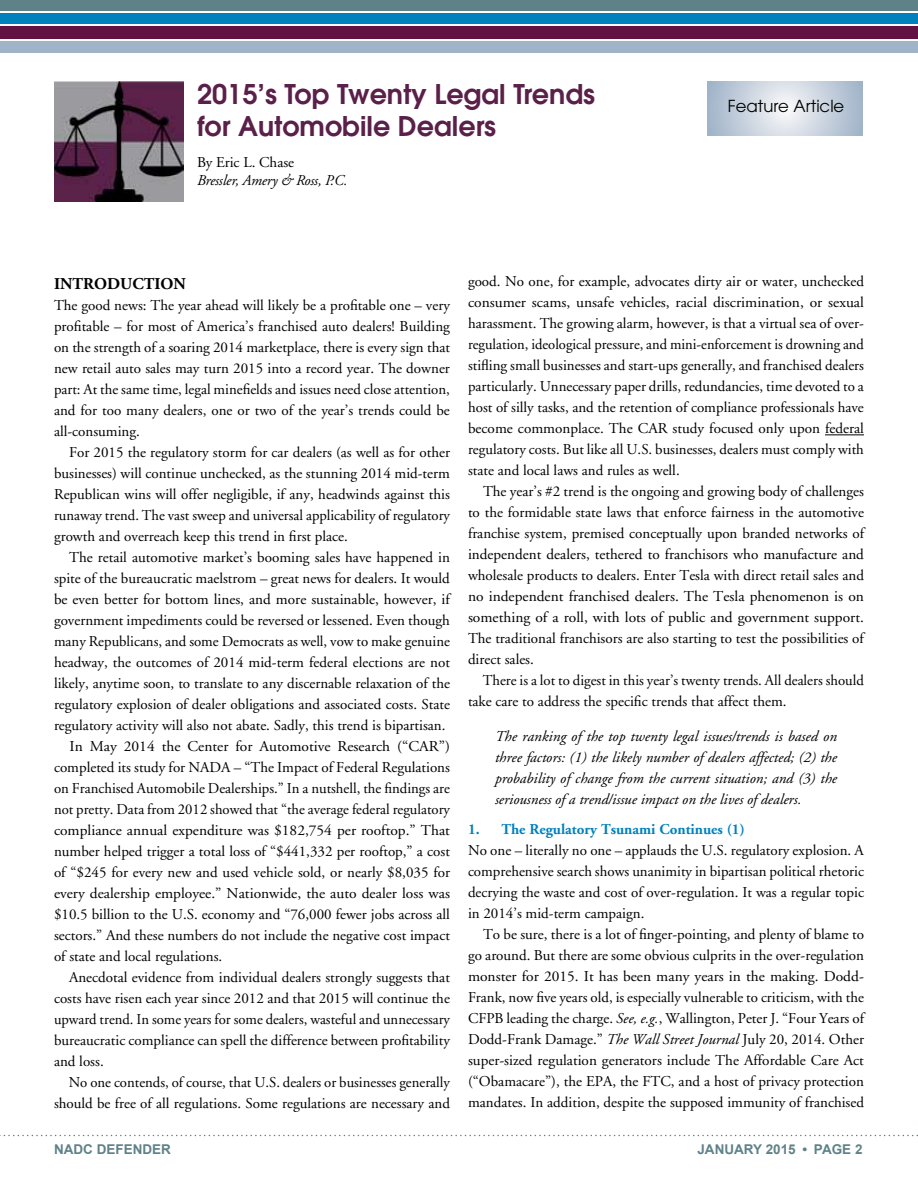
<style>
.page{position:relative;width:918px;height:1188px;background:#fff}
.page>*{position:absolute;margin:0;border:0;box-sizing:border-box;transform-origin:0 0}
.t1{font:600 27px/31.5px "Avant Garde";color:#5a2049}
.t2{font:16.5px "Avant Garde";color:#000}
.t3{font:700 16.5px "Adobe Garamond";color:#000}
.t4{font:15px/21px "Adobe Garamond";color:#000;text-align:justify}
.t5{font:italic 15px/21px "Adobe Garamond";color:#000}
.t6{font:700 15px "Adobe Garamond";color:#0081be}
.t7{font:700 13.5px "Arial";color:#5f8289}
.s1{font-family:"Adobe Garamond Pro";font-style:normal}
.s2{font-style:normal}
.s3{font-style:italic}
</style>
<div class="page">
<svg style="left:0;top:1135px;width:918px;height:1px"></svg>
<div style="left:0;top:25px;width:918px;height:14px;background:#611242"></div>
<div style="left:0;top:12px;width:918px;height:13px;background:#0081be"></div>
<div style="left:0;top:0;width:918px;height:11px;background:#5f8289"></div>
<hr style="left:0;top:25px;width:918px;height:1px;background:#fff">
<div style="left:0;top:40px;width:918px;height:13px;background:#a0b4c9"></div>
<svg style="left:707px;top:81px;width:156px;height:55px;background:#c8d2de"></svg>
<hr style="left:825px;top:434px;width:39px;height:1px;background:#000">
<img style="left:54px;top:81px;width:130px;height:120px">
<h1 class="t1" style="left:197px;top:78px;width:400px">2015’s Top Twenty Legal Trends for Automobile Dealers</h1>
<p class="t5" style="left:197px;top:154px;width:152px;line-height:18px"><span class="s1">By</span> <span class="s2">Eric L. Chase<br></span>Bressler, Amery &amp; Ross, P.C.</p>
<p class="t2" style="left:728px;top:96px;width:118px">Feature Article</p>
<p class="t3" style="left:54px;top:275px;width:133px">INTRODUCTION</p>
<p class="t4" style="left:54px;top:295px;width:398px">The good news: The year ahead will likely be a profitable one – very profitable – for most of America’s franchised auto dealers! Building on the strength of a soaring 2014 marketplace, there is every sign that new retail auto sales may turn 2015 into a record year. The downer part: At the same time, legal minefields and issues need close attention, and for too many dealers, one or two of the year’s trends could be all-consuming.</p>
<p class="t4" style="left:54px;top:442px;width:398px;text-indent:15px">For 2015 the regulatory storm for car dealers (as well as for other businesses) will continue unchecked, as the stunning 2014 mid-term Republican wins will offer negligible, if any, headwinds against this runaway trend. The vast sweep and universal applicability of regulatory growth and overreach keep this trend in first place.</p>
<p class="t4" style="left:69px;top:547px;width:382px">The retail automotive market’s booming sales have happened in</p>
<p class="t4" style="left:54px;top:568px;width:397px">spite of the bureaucratic maelstrom – great news for dealers. It would</p>
<p class="t4" style="left:54px;top:589px;width:397px">be even better for bottom lines, and more sustainable, however, if</p>
<p class="t4" style="left:54px;top:610px;width:397px">government impediments could be reversed or lessened. Even though</p>
<p class="t4" style="left:54px;top:631px;width:397px">many Republicans, and some Democrats as well, vow to make genuine</p>
<p class="t4" style="left:54px;top:652px;width:397px">headway, the outcomes of 2014 mid-term federal elections are not</p>
<p class="t4" style="left:54px;top:673px;width:398px">likely, anytime soon, to translate to any discernable relaxation of the</p>
<p class="t4" style="left:54px;top:694px;width:397px">regulatory explosion of dealer obligations and associated costs. State</p>
<p class="t4" style="left:54px;top:715px;width:393px">regulatory activity will also not abate. Sadly, this trend is bipartisan.</p>
<p class="t4" style="left:69px;top:736px;width:382px">In May 2014 the Center for Automotive Research (“CAR”)</p>
<p class="t4" style="left:54px;top:757px;width:398px">completed its study for NADA – “The Impact of Federal Regulations</p>
<p class="t4" style="left:54px;top:778px;width:397px">on Franchised Automobile Dealerships.” In a nutshell, the findings are</p>
<p class="t4" style="left:54px;top:799px;width:398px">not pretty. Data from 2012 showed that “the average federal regulatory</p>
<p class="t4" style="left:54px;top:820px;width:397px">compliance annual expenditure was $182,754 per rooftop.” That</p>
<p class="t4" style="left:54px;top:841px;width:397px">number helped trigger a total loss of “$441,332 per rooftop,” a cost</p>
<p class="t4" style="left:54px;top:862px;width:398px">of “$245 for every new and used vehicle sold, or nearly $8,035 for</p>
<p class="t4" style="left:54px;top:883px;width:397px">every dealership employee.” Nationwide, the auto dealer loss was</p>
<p class="t4" style="left:54px;top:904px;width:397px">$10.5 billion to the U.S. economy and “76,000 fewer jobs across all</p>
<p class="t4" style="left:54px;top:925px;width:397px">sectors.” And these numbers do not include the negative cost impact</p>
<p class="t4" style="left:54px;top:946px;width:170px">of state and local regulations.</p>
<p class="t4" style="left:69px;top:967px;width:382px">Anecdotal evidence from individual dealers strongly suggests that</p>
<p class="t4" style="left:54px;top:988px;width:397px">costs have risen each year since 2012 and that 2015 will continue the</p>
<p class="t4" style="left:54px;top:1009px;width:398px">upward trend. In some years for some dealers, wasteful and unnecessary</p>
<p class="t4" style="left:54px;top:1030px;width:398px">bureaucratic compliance can spell the difference between profitability</p>
<p class="t4" style="left:54px;top:1051px;width:51px">and loss.</p>
<p class="t4" style="left:69px;top:1072px;width:383px">No one contends, of course, that U.S. dealers or businesses generally</p>
<p class="t4" style="left:54px;top:1093px;width:398px">should be free of all regulations. Some regulations are necessary and</p>
<p class="t4" style="left:468px;top:271px;width:398px">good. No one, for example, advocates dirty air or water, unchecked consumer scams, unsafe vehicles, racial discrimination, or sexual harassment. The growing alarm, however, is that a virtual sea of over&shy;regulation, ideological pressure, and mini-enforcement is drowning and stifling small businesses and start-ups generally, and franchised dealers particularly. Unnecessary paper drills, redundancies, time devoted to a host of silly tasks, and the retention of compliance professionals have become commonplace. The CAR study focused only upon federal regulatory costs. But like all U.S. businesses, dealers must comply with state and local laws and rules as well.</p>
<p class="t4" style="left:468px;top:482px;width:398px;text-indent:15px">The year’s #2 trend is the ongoing and growing body of challenges to the formidable state laws that enforce fairness in the automotive franchise system, premised conceptually upon branded networks of independent dealers, tethered to franchisors who manufacture and wholesale products to dealers. Enter Tesla with direct retail sales and no independent franchised dealers. The Tesla phenomenon is on something of a roll, with lots of public and government support.<br>The traditional franchisors are also starting to test the possibilities of direct sales.</p>
<p class="t4" style="left:468px;top:671px;width:397px;text-indent:15px">There is a lot to digest in this year’s twenty trends. All dealers should take care to address the specific trends that affect them.</p>
<p class="t5" style="left:495px;top:726px;width:344px;text-align:justify">The ranking of the top twenty legal issues/trends is based on three factors: (1) the likely number of dealers affected; (2) the probability of change from the current situation; and (3) the seriousness of a trend/issue impact on the lives of dealers.</p>
<p class="t6" style="left:468px;top:821px;width:278px">1. The Regulatory Tsunami Continues (1)</p>
<p class="t4" style="left:468px;top:840px;width:398px">No one – literally no one – applauds the U.S. regulatory explosion. A comprehensive search shows unanimity in bipartisan political rhetoric decrying the waste and cost of over-regulation. It was a regular topic in 2014’s mid-term campaign.</p>
<p class="t4" style="left:468px;top:924px;width:398px;text-indent:15px">To be sure, there is a lot of finger-pointing, and plenty of blame to go around. But there are some obvious culprits in the over-regulation monster for 2015. It has been many years in the making. Dodd-Frank, now five years old, is especially vulnerable to criticism, with the CFPB leading the charge. <span class="s3">See, e.g.</span>, Wallington, Peter J. “Four Years of Dodd-Frank Damage.” <span class="s3">The Wall Street Journal</span> July 20, 2014. Other super-sized regulation generators include The Affordable Care Act (“Obamacare”), the EPA, the FTC, and a host of privacy protection mandates. In addition, despite the supposed immunity of franchised</p>
<p class="t7" style="left:54px;top:1142px;width:118px">NADC DEFENDER</p>
<p class="t7" style="left:697px;top:1142px;width:66px">JANUARY</p>
</div>
